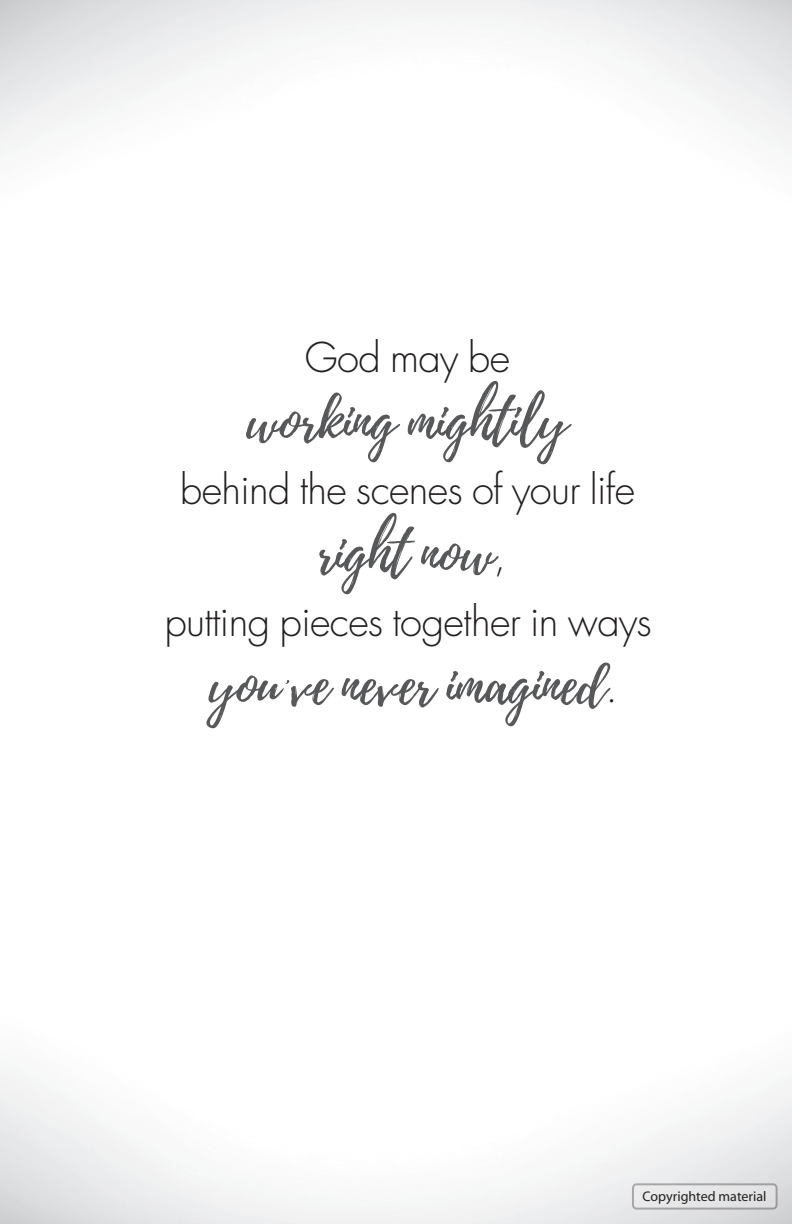
<style>
.page{position:relative;width:792px;height:1224px;background:#fff}
.page>*{position:absolute;margin:0;border:0;box-sizing:border-box;transform-origin:0 0}
.t1{font:56px "Playlist Script";letter-spacing:-.015em;color:#57585a}
.t2{font:300 40px "Futura";letter-spacing:-.015em;color:#231f20}
.t3{font:14px "Myriad";color:#231f20}
.s1{font-family:"Futura";font-weight:300;font-size:40px;color:#231f20}
.s2{font-family:"Aidanscriptfreetester";font-size:40px;color:#231f20}
</style>
<div class="page">
<div style="left:633px;top:1184px;width:144px;height:25px;background:#e5e6e7;border-radius:4px"></div>
<div style="left:632px;top:1183px;width:146px;height:27px;border:2px solid #231f20;border-radius:4px"></div>
<p class="t2" style="left:305px;top:333px;width:207px">God may be</p>
<h1 class="t1" style="left:246px;top:381px;width:323px">working mightily</h1>
<p class="t2" style="left:180px;top:465px;width:457px">behind the scenes of your life</p>
<h1 class="t1" style="left:317px;top:513px;width:191px">right now<span class="s1">,</span></h1>
<p class="t2" style="left:164px;top:597px;width:489px">putting pieces together in ways</p>
<h1 class="t1" style="left:209px;top:645px;width:411px">you<span class="s2">’</span>ve never imagined<span class="s1">.</span></h1>
<p class="t3" style="left:643px;top:1189px;width:125px">Copyrighted material</p>
</div>
